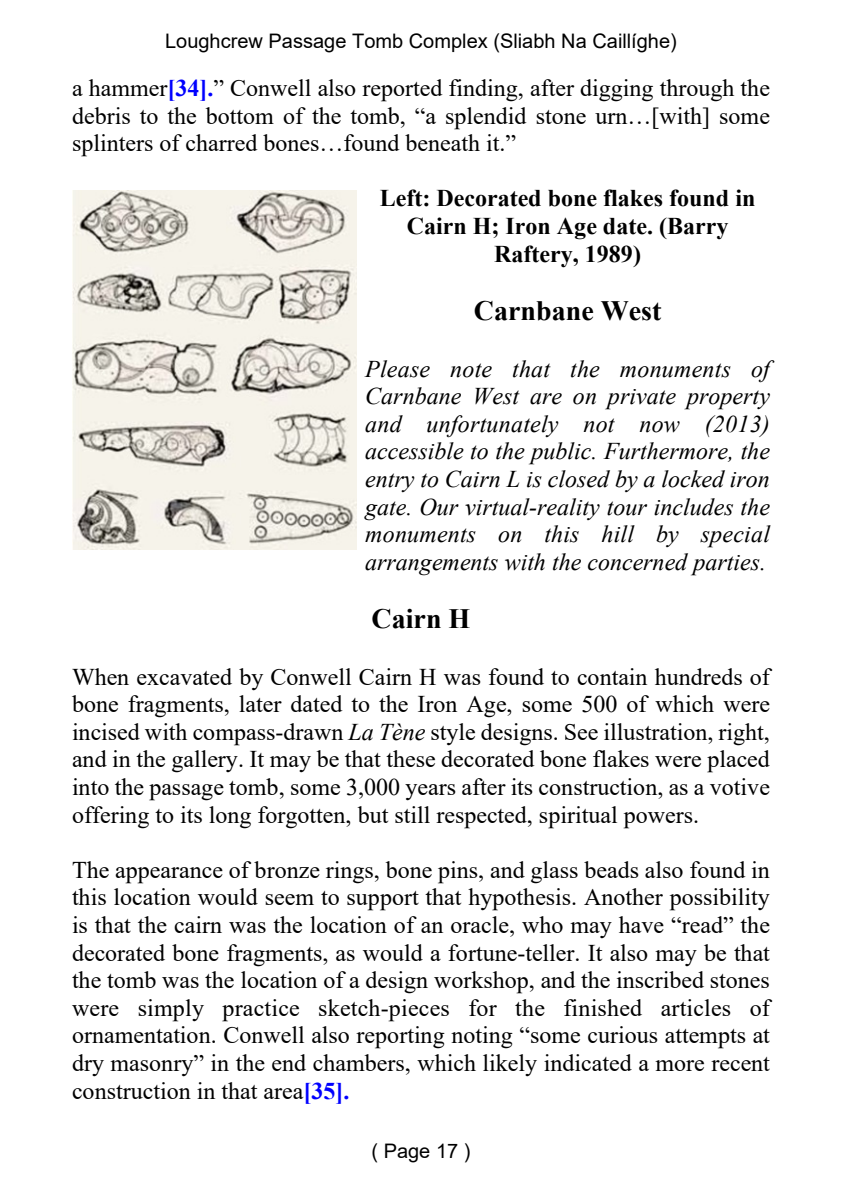
<style>
.page{position:relative;width:842px;height:1191px;background:#fff}
.page>*{position:absolute;margin:0;border:0;box-sizing:border-box;transform-origin:0 0}
.t1{font:700 28px "Times New Roman";color:#000}
.t2{font:24px/27.6px "Times New Roman";color:#000;text-align:justify}
.t3{font:italic 24px/27.6px "Times New Roman";color:#000;text-align:justify}
.t4{font:700 24px/27.6px "Times New Roman";color:#000;text-align:center}
.t5{font:20px "Arial";color:#000}
.s1{font-weight:700;color:#00f}
.s2{font-style:italic}
</style>
<div class="page">
<img style="left:72px;top:190px;width:284px;height:359px">
<p class="t5" style="left:165px;top:34px;width:513px">Loughcrew Passage Tomb Complex (Sliabh Na Caillíghe)</p>
<p class="t2" style="left:72px;top:76px;width:699px">a hammer<span class="s1">[34].</span>” Conwell also reported finding, after digging through the debris to the bottom of the tomb, “a splendid stone urn…[with] some splinters of charred bones…found beneath it.”</p>
<p class="t4" style="left:380px;top:187px;width:377px">Left: Decorated bone flakes found in<br>Cairn H; Iron Age date. (Barry<br>Raftery, 1989)</p>
<p class="t1" style="left:474px;top:301px;width:189px">Carnbane West</p>
<p class="t3" style="left:365px;top:357px;width:406px">Please note that the monuments of Carnbane West are on private property and unfortunately not now (2013) accessible to the public. Furthermore, the entry to Cairn L is closed by a locked iron gate. Our virtual-reality tour includes the monuments on this hill by special arrangements with the concerned parties.</p>
<p class="t1" style="left:372px;top:609px;width:100px">Cairn H</p>
<p class="t2" style="left:72px;top:665px;width:699px">When excavated by Conwell Cairn H was found to contain hundreds of bone fragments, later dated to the Iron Age, some 500 of which were incised with compass-drawn <span class="s2">La Tène</span> style designs. See illustration, right, and in the gallery. It may be that these decorated bone flakes were placed into the passage tomb, some 3,000 years after its construction, as a votive offering to its long forgotten, but still respected, spiritual powers.</p>
<p class="t2" style="left:72px;top:858px;width:699px">The appearance of bronze rings, bone pins, and glass beads also found in this location would seem to support that hypothesis. Another possibility is that the cairn was the location of an oracle, who may have “read” the decorated bone fragments, as would a fortune-teller. It also may be that the tomb was the location of a design workshop, and the inscribed stones were simply practice sketch-pieces for the finished articles of ornamentation. Conwell also reporting noting “some curious attempts at dry masonry” in the end chambers, which likely indicated a more recent construction in that area<span class="s1">[35].</span></p>
<p class="t5" style="left:371px;top:1143px;width:101px">( Page 17 )</p>
</div>
